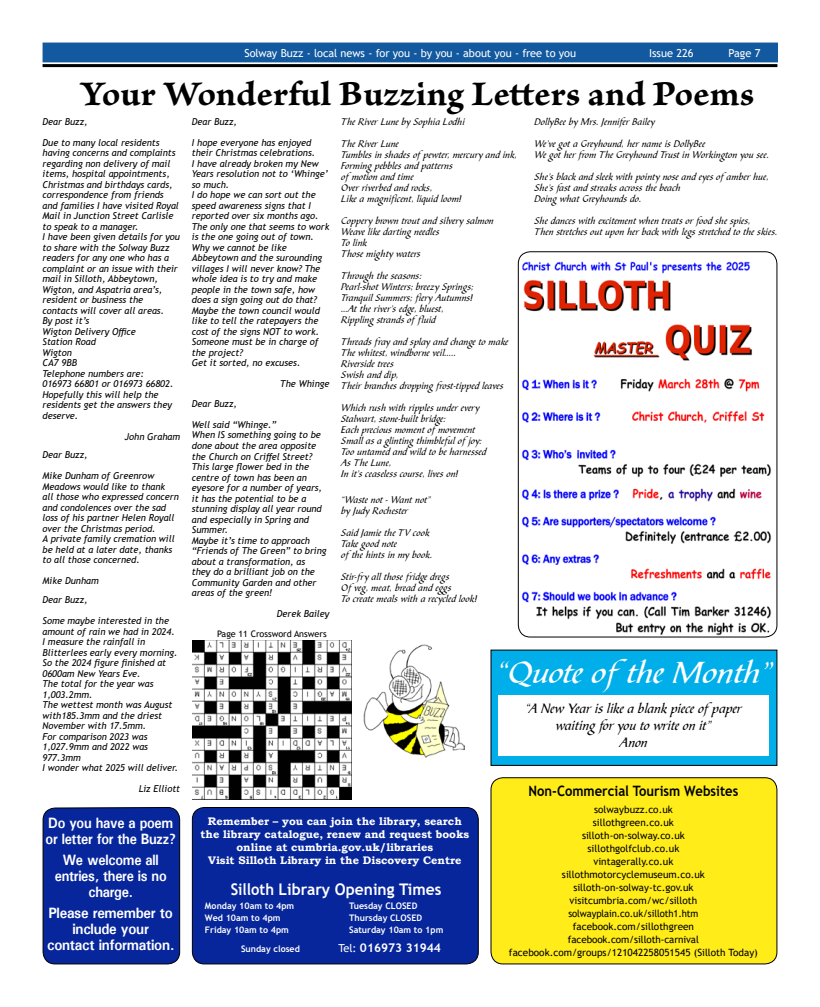
<style>
.page{position:relative;width:820px;height:1007px;background:#fff}
.page>*{position:absolute;margin:0;border:0;box-sizing:border-box;transform-origin:0 0}
.t1{font:36px "Brioso Pro Bold Capt";letter-spacing:.005em;color:#000}
.t2{font:31.5px "Bible Scr T";color:#fff;scale:1.11 1}
.t3{font:700 16px "Trebuchet MS";color:#fff;scale:.92 1}
.t4{font:700 15px/16px "Univers";letter-spacing:-.02em;color:#fff;scale:.9 1}
.t5{font:700 15px/16px "Univers";letter-spacing:-.02em;color:#fff;text-align:center;scale:.94 1}
.t6{font:700 14.3px "Trebuchet MS";color:#000;scale:.91 1}
.t7{font:14px/16.8px "Bible Scr T";letter-spacing:.01em;color:#000;text-align:center}
.t8{font:700 12px "Trebuchet MS";color:#fff}
.t9{font:700 11px/13px "Bookman Old Style";color:#fff;text-align:center}
.t10{font:11px "Trebuchet MS";letter-spacing:-.005em;color:#fff}
.t11{font:10px/11px "Bible Scr T";letter-spacing:.02em;color:#000}
.t12{font:10px/13px "Trebuchet MS";color:#000;text-align:center}
.t13{font:italic 9.5px/10.5px "Trebuchet MS";color:#000}
.t14{font:700 9px "Trebuchet MS";color:#fff}
.t15{font:9px "Trebuchet MS";color:#000}
.s1{font-weight:400;font-size:11px}
</style>
<div class="page">
<hr style="left:43px;top:64px;width:734px;height:3px;background:#000">
<div style="left:43px;top:43px;width:734px;height:19px;background:#13599f"></div>
<div style="left:192px;top:807px;width:286px;height:156px;background:#07269b;border-radius:12px"></div>
<div style="left:192px;top:806px;width:286px;height:158px;border:1px solid #000;border-radius:12px"></div>
<div style="left:491px;top:777px;width:285px;height:186px;background:#ffec18;border-radius:12px"></div>
<div style="left:490px;top:777px;width:287px;height:187px;border:1px solid #000;border-radius:12px"></div>
<div style="left:42px;top:807px;width:138px;height:157px;background:#07269b"></div>
<img style="left:364px;top:644px;width:101px;height:113px">
<div style="left:491px;top:650px;width:285px;height:115px;background:#00afea"></div>
<div style="left:498px;top:694px;width:270px;height:61px;background:#fff"></div>
<img style="left:192px;top:640px;width:159px;height:159px">
<img style="left:519px;top:252px;width:257px;height:385px">
<div style="left:517px;top:251px;width:260px;height:386px;border:1px solid #000;border-radius:12px"></div>
<p class="t10" style="left:244px;top:46px;width:333px">Solway Buzz - local news - for you - by you - about you - free to you</p>
<p class="t10" style="left:648px;top:46px;width:46px">Issue 226</p>
<p class="t10" style="left:728px;top:46px;width:33px">Page 7</p>
<p class="t1" style="left:80px;top:72px;width:675px">Your Wonderful Buzzing Letters and Poems</p>
<p class="t13" style="left:192px;top:116px;width:46px">Dear Buzz,</p>
<p class="t13" style="left:192px;top:137px;width:139px">I hope everyone has enjoyed their Christmas celebrations.<br>I have already broken my New<br>Years resolution not to ‘Whinge’ so much.<br>I do hope we can sort out the speed awareness signs that I reported over six months ago.<br>The only one that seems to work is the one going out of town.<br>Why we cannot be like<br>Abbeytown and the surounding villages I will never know? The whole idea is to try and make people in the town safe, how does a sign going out do that?<br>Maybe the town council would like to tell the ratepayers the cost of the signs NOT to work.<br>Someone must be in charge of the project?<br>Get it sorted, no excuses.</p>
<p class="t13" style="left:280px;top:378px;width:51px">The Whinge</p>
<p class="t11" style="left:534px;top:117px;width:122px">DollyBee by Mrs. Jennifer Bailey</p>
<p class="t11" style="left:534px;top:139px;width:236px">We’ve got a Greyhound, her name is DollyBee<br>We got her from The Greyhound Trust in Workington you see.</p>
<p class="t11" style="left:534px;top:172px;width:235px">She’s black and sleek with pointy nose and eyes of amber hue,<br>She’s fast and streaks across the beach<br>Doing what Greyhounds do.</p>
<p class="t11" style="left:534px;top:216px;width:244px">She dances with excitement when treats or food she spies,<br>Then stretches out upon her back with legs stretched to the skies.</p>
<p class="t11" style="left:341px;top:117px;width:125px">The River Lune by Sophia Lodhi</p>
<p class="t11" style="left:341px;top:139px;width:177px">The River Lune<br>Tumbles in shades of pewter, mercury and ink,<br>Forming pebbles and patterns<br>of motion and time<br>Over riverbed and rocks,<br>Like a magnificent, liquid loom!</p>
<p class="t11" style="left:341px;top:216px;width:154px">Coppery brown trout and silvery salmon<br>Weave like darting needles<br>To link<br>Those mighty waters</p>
<p class="t11" style="left:341px;top:271px;width:134px">Through the seasons:<br>Pearl-shot Winters; breezy Springs;<br>Tranquil Summers; fiery Autumns! …At the river’s edge, bluest,<br>Rippling strands of fluid</p>
<p class="t11" style="left:341px;top:337px;width:169px">Threads fray and splay and change to make<br>The whitest, windborne veil…..<br>Riverside trees<br>Swish and dip,<br>Their branches dropping frost-tipped leaves</p>
<p class="t11" style="left:341px;top:403px;width:147px">Which rush with ripples under every<br>Stalwart, stone-built bridge:<br>Each precious moment of movement<br>Small as a glinting thimbleful of joy:<br>Too untamed and wild to be harnessed<br>As The Lune,<br>In it’s ceaseless course, lives on!</p>
<p class="t13" style="left:43px;top:116px;width:46px">Dear Buzz,</p>
<p class="t13" style="left:43px;top:137px;width:139px">Due to many local residents having concerns and complaints regarding non delivery of mail items, hospital appointments,<br>Christmas and birthdays cards, correspondence from friends and families I have visited Royal<br>Mail in Junction Street Carlisle to speak to a manager.<br>I have been given details for you to share with the Solway Buzz readers for any one who has a complaint or an issue with their mail in Silloth, Abbeytown,<br>Wigton, and Aspatria area’s, resident or business the contacts will cover all areas.<br>By post it’s<br>Wigton Delivery Office<br>Station Road<br>Wigton<br>CA7 9BB<br>Telephone numbers are:<br>016973 66801 or 016973 66802.<br>Hopefully this will help the residents get the answers they deserve.</p>
<p class="t13" style="left:125px;top:431px;width:57px">John Graham</p>
<p class="t13" style="left:192px;top:398px;width:46px">Dear Buzz,</p>
<p class="t13" style="left:192px;top:419px;width:136px">Well said “Whinge.”<br>When IS something going to be done about the area opposite the Church on Criffel Street?<br>This large flower bed in the centre of town has been an eyesore for a number of years, it has the potential to be a stunning display all year round and especially in Spring and<br>Summer.<br>Maybe it’s time to approach “Friends of The Green” to bring about a transformation, as<br>they do a brilliant job on the<br>Community Garden and other areas of the green!</p>
<p class="t13" style="left:276px;top:608px;width:54px">Derek Bailey</p>
<p class="t13" style="left:43px;top:449px;width:46px">Dear Buzz,</p>
<p class="t13" style="left:43px;top:470px;width:138px">Mike Dunham of Greenrow<br>Meadows would like to thank<br>all those who expressed concern and condolences over the sad loss of his partner Helen Royall over the Christmas period.<br>A private family cremation will be held at a later date, thanks to all those concerned.</p>
<p class="t13" style="left:43px;top:575px;width:58px">Mike Dunham</p>
<p class="t11" style="left:341px;top:495px;width:91px">“Waste not - Want not” by Judy Rochester</p>
<p class="t11" style="left:341px;top:528px;width:93px">Said Jamie the TV cook<br>Take good note<br>of the hints in my book.</p>
<p class="t11" style="left:341px;top:572px;width:137px">Stir-fry all those fridge dregs<br>Of veg, meat, bread and eggs<br>To create meals with a recycled look!</p>
<p class="t13" style="left:43px;top:594px;width:46px">Dear Buzz,</p>
<p class="t13" style="left:43px;top:615px;width:137px">Some maybe interested in the amount of rain we had in 2024.<br>I measure the rainfall in<br>Blitterlees early every morning.<br>So the 2024 figure finished at<br>0600am New Years Eve.<br>The total for the year was<br>1,003.2mm.<br>The wettest month was August with185.3mm and the driest<br>November with 17.5mm.<br>For comparison 2023 was<br>1,027.9mm and 2022 was<br>977.3mm<br>I wonder what 2025 will deliver.</p>
<p class="t13" style="left:139px;top:783px;width:43px">Liz Elliott</p>
<p class="t15" style="left:217px;top:627px;width:111px">Page 11 Crossword Answers</p>
<p class="t2" style="left:496px;top:655px;width:250px">“Quote of the Month”</p>
<p class="t7" style="left:525px;top:701px;width:218px">“A New Year is like a blank piece of paper waiting for you to write on it”<br>Anon</p>
<p class="t6" style="left:528px;top:781px;width:232px">Non-Commercial Tourism Websites</p>
<p class="t12" style="left:509px;top:802px;width:250px">solwaybuzz.co.uk<br>sillothgreen.co.uk<br>silloth-on-solway.co.uk<br>sillothgolfclub.co.uk<br>vintagerally.co.uk<br>sillothmotorcyclemuseum.co.uk silloth-on-solway-tc.gov.uk visitcumbria.com/wc/silloth solwayplain.co.uk/silloth1.htm facebook.com/sillothgreen facebook.com/silloth-carnival facebook.com/groups/121042258051545 (Silloth Today)</p>
<p class="t9" style="left:200px;top:814px;width:270px">Remember – you can join the library, search the library catalogue, renew and request books online at cumbria.gov.uk/libraries<br>Visit Silloth Library in the Discovery Centre</p>
<p class="t4" style="left:46px;top:814px;width:146px">Do you have a poem or letter for the Buzz?</p>
<p class="t4" style="left:55px;top:851px;width:126px;text-align:center">We welcome all entries, there is no charge.</p>
<p class="t5" style="left:47px;top:904px;width:137px">Please remember to include your contact information.</p>
<p class="t3" style="left:230px;top:878px;width:230px">Silloth Library Opening Times</p>
<p class="t14" style="left:205px;top:899px;width:91px">Monday 10am to 4pm</p>
<p class="t14" style="left:349px;top:899px;width:70px">Tuesday CLOSED</p>
<p class="t14" style="left:205px;top:911px;width:77px">Wed 10am to 4pm</p>
<p class="t14" style="left:349px;top:911px;width:75px">Thursday CLOSED</p>
<p class="t14" style="left:205px;top:923px;width:85px">Friday 10am to 4pm</p>
<p class="t14" style="left:349px;top:923px;width:96px">Saturday 10am to 1pm</p>
<p class="t14" style="left:241px;top:942px;width:60px">Sunday closed</p>
<p class="t8" style="left:338px;top:939px;width:104px"><span class="s1">Tel:</span> 016973 31944</p>
</div>
